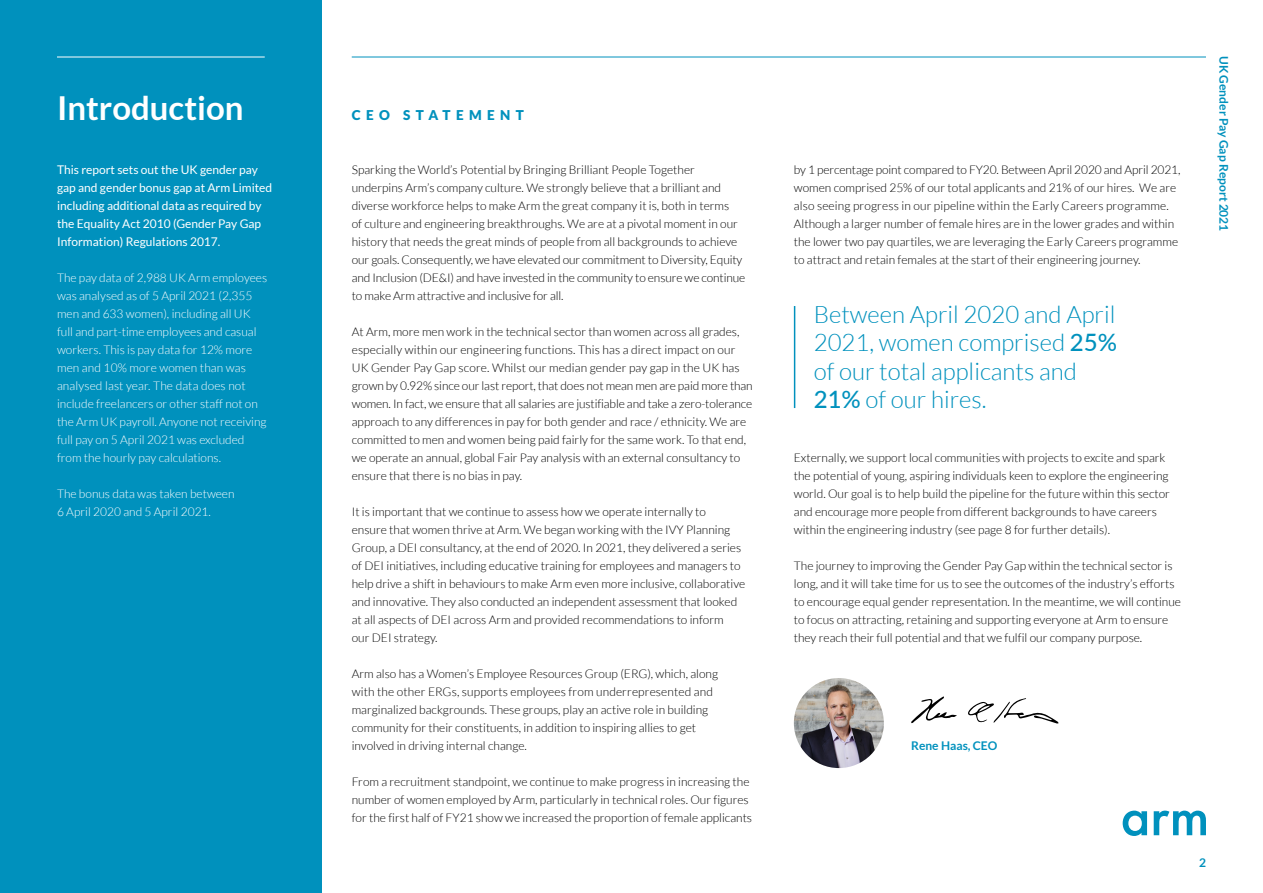
<style>
.page{position:relative;width:1263px;height:893px;background:#fff}
.page>*{position:absolute;margin:0;border:0;box-sizing:border-box;transform-origin:0 0}
.t1{font:700 33px "Lato";color:#fff}
.t2{font:300 24px/28.5px "Lato";color:#0091bd}
.t3{font:900 13.5px "Lato";letter-spacing:.4em;color:#0091bd}
.t4{font:300 12px/18px "Lato";color:#000}
.t5{font:300 12px/18px "Lato";color:#fff}
.t6{font:12px/18px "Lato";color:#fff}
.t7{font:700 12px "Lato";color:#0091bd}
.s1{font-weight:500}
</style>
<div class="page">
<svg style="left:1123px;top:811px;width:83px;height:25px"></svg>
<div style="left:0;top:0;width:322px;height:893px;background:#0091bd"></div>
<hr style="left:57px;top:57px;width:208px;height:1px;background:#fff">
<hr style="left:352px;top:57px;width:854px;height:1px;background:#0091bd">
<img style="left:794px;top:678px;width:90px;height:90px;border-radius:45px">
<hr style="left:794px;top:306px;width:1px;height:102px;background:#0091bd">
<svg style="left:911px;top:696px;width:46px;height:27px"></svg>
<svg style="left:968px;top:698px;width:90px;height:26px"></svg>
<h1 class="t1" style="left:57px;top:89px;width:188px">Introduction</h1>
<p class="t6" style="left:57px;top:161px;width:217px">This report sets out the UK gender pay gap and gender bonus gap at Arm Limited including additional data as required by the Equality Act 2010 (Gender Pay Gap Information) Regulations 2017.</p>
<p class="t5" style="left:57px;top:269px;width:212px">The pay data of 2,988 UK Arm employees was analysed as of 5 April 2021 (2,355 men and 633 women), including all UK full and part-time employees and casual workers. This is pay data for 12% more men and 10% more women than was analysed last year. The data does not include freelancers or other staff not on the Arm UK payroll. Anyone not receiving full pay on 5 April 2021 was excluded from the hourly pay calculations.</p>
<p class="t5" style="left:57px;top:485px;width:179px">The bonus data was taken between<br>6 April 2020 and 5 April 2021.</p>
<p class="t3" style="left:352px;top:107px;width:174px">CEO STATEMENT</p>
<p class="t4" style="left:352px;top:161px;width:395px">Sparking the World’s Potential by Bringing Brilliant People Together underpins Arm’s company culture. We strongly believe that a brilliant and diverse workforce helps to make Arm the great company it is, both in terms<br>of culture and engineering breakthroughs. We are at a pivotal moment in our history that needs the great minds of people from all backgrounds to achieve our goals. Consequently, we have elevated our commitment to Diversity, Equity and Inclusion (DE&amp;I) and have invested in the community to ensure we continue to make Arm attractive and inclusive for all.</p>
<p class="t4" style="left:352px;top:323px;width:402px">At Arm, more men work in the technical sector than women across all grades, especially within our engineering functions. This has a direct impact on our UK Gender Pay Gap score. Whilst our median gender pay gap in the UK has grown by 0.92% since our last report, that does not mean men are paid more than women. In fact, we ensure that all salaries are justifiable and take a zero-tolerance approach to any differences in pay for both gender and race / ethnicity. We are committed to men and women being paid fairly for the same work. To that end, we operate an annual, global Fair Pay analysis with an external consultancy to ensure that there is no bias in pay.</p>
<p class="t4" style="left:352px;top:503px;width:395px">It is important that we continue to assess how we operate internally to<br>ensure that women thrive at Arm. We began working with the IVY Planning Group, a DEI consultancy, at the end of 2020. In 2021, they delivered a series of DEI initiatives, including educative training for employees and managers to help drive a shift in behaviours to make Arm even more inclusive, collaborative and innovative. They also conducted an independent assessment that looked at all aspects of DEI across Arm and provided recommendations to inform<br>our DEI strategy.</p>
<p class="t4" style="left:352px;top:665px;width:368px">Arm also has a Women’s Employee Resources Group (ERG), which, along with the other ERGs, supports employees from underrepresented and marginalized backgrounds. These groups, play an active role in building community for their constituents, in addition to inspiring allies to get involved in driving internal change.</p>
<p class="t4" style="left:352px;top:773px;width:402px">From a recruitment standpoint, we continue to make progress in increasing the number of women employed by Arm, particularly in technical roles. Our figures for the first half of FY21 show we increased the proportion of female applicants</p>
<p class="t4" style="left:794px;top:161px;width:388px">by 1 percentage point compared to FY20. Between April 2020 and April 2021, women comprised 25% of our total applicants and 21% of our hires. We are also seeing progress in our pipeline within the Early Careers programme.<br>Although a larger number of female hires are in the lower grades and within the lower two pay quartiles, we are leveraging the Early Careers programme to attract and retain females at the start of their engineering journey.</p>
<h2 class="t2" style="left:814px;top:300px;width:305px">Between April 2020 and April<br>2021, women comprised <span class="s1">25% </span>of our total applicants and<br><span class="s1">21%</span> of our hires.</h2>
<p class="t4" style="left:794px;top:449px;width:378px">Externally, we support local communities with projects to excite and spark the potential of young, aspiring individuals keen to explore the engineering world. Our goal is to help build the pipeline for the future within this sector and encourage more people from different backgrounds to have careers within the engineering industry (see page 8 for further details).</p>
<p class="t4" style="left:794px;top:557px;width:389px">The journey to improving the Gender Pay Gap within the technical sector is long, and it will take time for us to see the outcomes of the industry’s efforts to encourage equal gender representation. In the meantime, we will continue to focus on attracting, retaining and supporting everyone at Arm to ensure they reach their full potential and that we fulfil our company purpose.</p>
<p class="t7" style="left:1231px;top:56px;width:177px;rotate:90deg">UK Gender Pay Gap Report 2021</p>
<p class="t7" style="left:911px;top:739px;width:88px">Rene Haas, CEO</p>
<p class="t7" style="left:1199px;top:856px;width:8px">2</p>
</div>
